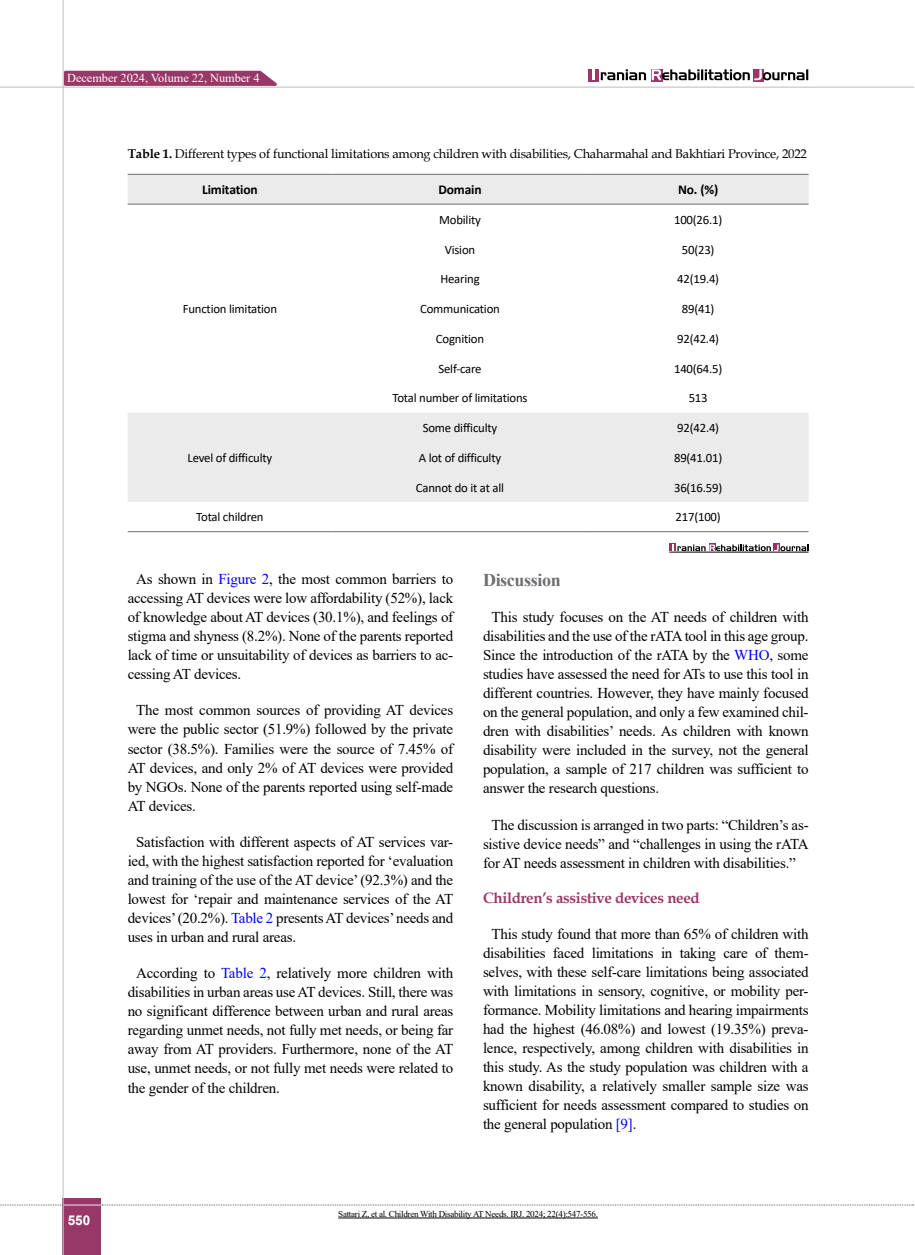
<style>
.page{position:relative;width:915px;height:1255px;background:#fff}
.page>*{position:absolute;margin:0;border:0;box-sizing:border-box;transform-origin:0 0}
.t1{font:700 18px "Times New Roman";letter-spacing:-.02em;color:#6d6e71}
.t2{font:15px/19px "Times New Roman";letter-spacing:-.015em;color:#000;text-align:justify}
.t3{font:700 15px "Book Antiqua";letter-spacing:-.02em;color:#983868}
.t4{font:700 13.5px "Calibri";letter-spacing:-.01em;color:#000}
.t5{font:700 13.5px "Arial";color:#fff}
.t6{font:12.75px "Calibri";letter-spacing:-.015em;color:#000}
.t7{font:12.75px "Book Antiqua";letter-spacing:-.015em;color:#000}
.t8{font:12.15px "Times New Roman";letter-spacing:-.005em;color:#fff}
.t9{font:9px "Times New Roman";letter-spacing:-.03em;color:#000}
.s1{font-weight:700}
.s2{color:#00f}
</style>
<div class="page">
<hr style="left:0;top:87px;width:913px;height:1px;background:#c2c4c6">
<div style="left:63px;top:1198px;width:38px;height:56px;background:#983868"></div>
<hr style="left:62px;top:0;width:2px;height:1254px;background:#c2c4c6">
<hr style="left:63px;top:1204px;width:38px;height:1px;background:#ebebec">
<svg style="left:0;top:1204px;width:63px;height:1px"></svg>
<svg style="left:102px;top:1204px;width:811px;height:1px"></svg>
<div style="left:588px;top:69px;width:10px;height:13px;background:#983868"></div>
<svg style="left:651px;top:80px;width:11px;height:2px"></svg>
<svg style="left:753px;top:80px;width:10px;height:2px"></svg>
<svg style="left:651px;top:69px;width:157px;height:11px"></svg>
<svg style="left:592px;top:69px;width:53px;height:11px"></svg>
<svg style="left:62px;top:69px;width:222px;height:18px;background:#ac6187"></svg>
<svg style="left:128px;top:175px;width:680px;height:327px"></svg>
<hr style="left:128px;top:174px;width:204px;height:1px;background:#6d6e71">
<hr style="left:332px;top:174px;width:255px;height:1px;background:#6d6e71">
<hr style="left:587px;top:174px;width:221px;height:1px;background:#6d6e71">
<hr style="left:128px;top:204px;width:204px;height:1px;background:#6d6e71">
<hr style="left:332px;top:204px;width:255px;height:1px;background:#6d6e71">
<hr style="left:587px;top:204px;width:221px;height:1px;background:#6d6e71">
<hr style="left:128px;top:531px;width:204px;height:1px;background:#6d6e71">
<hr style="left:332px;top:531px;width:255px;height:1px;background:#6d6e71">
<hr style="left:587px;top:531px;width:221px;height:1px;background:#6d6e71">
<div style="left:669px;top:543px;width:6px;height:8px;background:#953263"></div>
<div style="left:709px;top:543px;width:6px;height:8px;background:#953263"></div>
<div style="left:772px;top:543px;width:7px;height:8px;background:#953263"></div>
<svg style="left:672px;top:544px;width:136px;height:7px"></svg>
<hr style="left:669px;top:552px;width:139px;height:1px;background:#000">
<hr style="left:338px;top:1217px;width:259px;height:1px;background:#000">
<p class="t8" style="left:67px;top:69px;width:194px">December 2024, Volume 22, Number 4</p>
<p class="t7" style="left:128px;top:145px;width:680px"><span class="s1">Table 1.</span> Different types of functional limitations among children with disabilities, Chaharmahal and Bakhtiari Province, 2022</p>
<p class="t4" style="left:202px;top:180px;width:57px">Limitation</p>
<p class="t4" style="left:438px;top:180px;width:45px">Domain</p>
<p class="t4" style="left:677px;top:180px;width:42px">No. (%)</p>
<p class="t6" style="left:183px;top:300px;width:96px">Function limitation</p>
<p class="t6" style="left:187px;top:449px;width:86px">Level of difficulty</p>
<p class="t6" style="left:439px;top:211px;width:43px">Mobility</p>
<p class="t6" style="left:673px;top:211px;width:50px">100(26.1)</p>
<p class="t6" style="left:444px;top:240px;width:32px">Vision</p>
<p class="t6" style="left:681px;top:240px;width:34px">50(23)</p>
<p class="t6" style="left:440px;top:270px;width:41px">Hearing</p>
<p class="t6" style="left:677px;top:270px;width:43px">42(19.4)</p>
<p class="t6" style="left:420px;top:300px;width:81px">Communication</p>
<p class="t6" style="left:681px;top:300px;width:34px">89(41)</p>
<p class="t6" style="left:436px;top:330px;width:50px">Cognition</p>
<p class="t6" style="left:677px;top:330px;width:43px">92(42.4)</p>
<p class="t6" style="left:438px;top:359px;width:45px">Self-care</p>
<p class="t6" style="left:673px;top:359px;width:50px">140(64.5)</p>
<p class="t6" style="left:392px;top:389px;width:136px">Total number of limitations</p>
<p class="t6" style="left:688px;top:389px;width:21px">513</p>
<p class="t6" style="left:422px;top:419px;width:76px">Some difficulty</p>
<p class="t6" style="left:677px;top:419px;width:43px">92(42.4)</p>
<p class="t6" style="left:418px;top:449px;width:84px">A lot of difficulty</p>
<p class="t6" style="left:673px;top:449px;width:50px">89(41.01)</p>
<p class="t6" style="left:416px;top:478px;width:90px">Cannot do it at all</p>
<p class="t6" style="left:673px;top:478px;width:50px">36(16.59)</p>
<p class="t6" style="left:196px;top:508px;width:69px">Total children</p>
<p class="t6" style="left:675px;top:508px;width:47px">217(100)</p>
<p class="t5" style="left:68px;top:1210px;width:24px">550</p>
<p class="t2" style="left:128px;top:569px;width:327px;text-indent:9px">As shown in <span class="s2">Figure 2</span>, the most common barriers to accessing AT devices were low affordability (52%), lack of knowledge about AT devices (30.1%), and feelings of stigma and shyness (8.2%). None of the parents reported lack of time or unsuitability of devices as barriers to ac&shy;cessing AT devices.</p>
<p class="t2" style="left:128px;top:700px;width:327px;text-indent:9px">The most common sources of providing AT devices were the public sector (51.9%) followed by the private sector (38.5%). Families were the source of 7.45% of AT devices, and only 2% of AT devices were provided by NGOs. None of the parents reported using self-made AT devices.</p>
<p class="t2" style="left:128px;top:831px;width:327px;text-indent:9px">Satisfaction with different aspects of AT services var&shy;ied, with the highest satisfaction reported for ‘evaluation and training of the use of the AT device’ (92.3%) and the lowest for ‘repair and maintenance services of the AT devices’ (20.2%). <span class="s2">Table 2</span> presents AT devices’ needs and uses in urban and rural areas.</p>
<p class="t2" style="left:128px;top:963px;width:327px;text-indent:9px">According to <span class="s2">Table 2</span>, relatively more children with disabilities in urban areas use AT devices. Still, there was no significant difference between urban and rural areas regarding unmet needs, not fully met needs, or being far away from AT providers. Furthermore, none of the AT use, unmet needs, or not fully met needs were related to the gender of the children.</p>
<p class="t1" style="left:483px;top:567px;width:79px">Discussion</p>
<p class="t2" style="left:483px;top:607px;width:327px;text-indent:9px">This study focuses on the AT needs of children with disabilities and the use of the rATA tool in this age group.<br>Since the introduction of the rATA by the <span class="s2">WHO</span>, some studies have assessed the need for ATs to use this tool in different countries. However, they have mainly focused on the general population, and only a few examined chil&shy;dren with disabilities’ needs. As children with known disability were included in the survey, not the general population, a sample of 217 children was sufficient to answer the research questions.</p>
<p class="t2" style="left:483px;top:814px;width:327px;text-indent:9px">The discussion is arranged in two parts: “Children’s as&shy;sistive device needs” and “challenges in using the rATA for AT needs assessment in children with disabilities.”</p>
<p class="t3" style="left:483px;top:887px;width:218px">Children’s assistive devices need</p>
<p class="t2" style="left:483px;top:923px;width:327px;text-indent:9px">This study found that more than 65% of children with disabilities faced limitations in taking care of them&shy;selves, with these self-care limitations being associated with limitations in sensory, cognitive, or mobility per&shy;formance. Mobility limitations and hearing impairments had the highest (46.08%) and lowest (19.35%) preva&shy;lence, respectively, among children with disabilities in this study. As the study population was children with a known disability, a relatively smaller sample size was sufficient for needs assessment compared to studies on the general population <span class="s2">[9]</span>.</p>
<p class="t9" style="left:338px;top:1207px;width:261px">Sattari Z, et al. Children With Disability AT Needs. IRJ. 2024; 22(4):547-556.</p>
</div>
